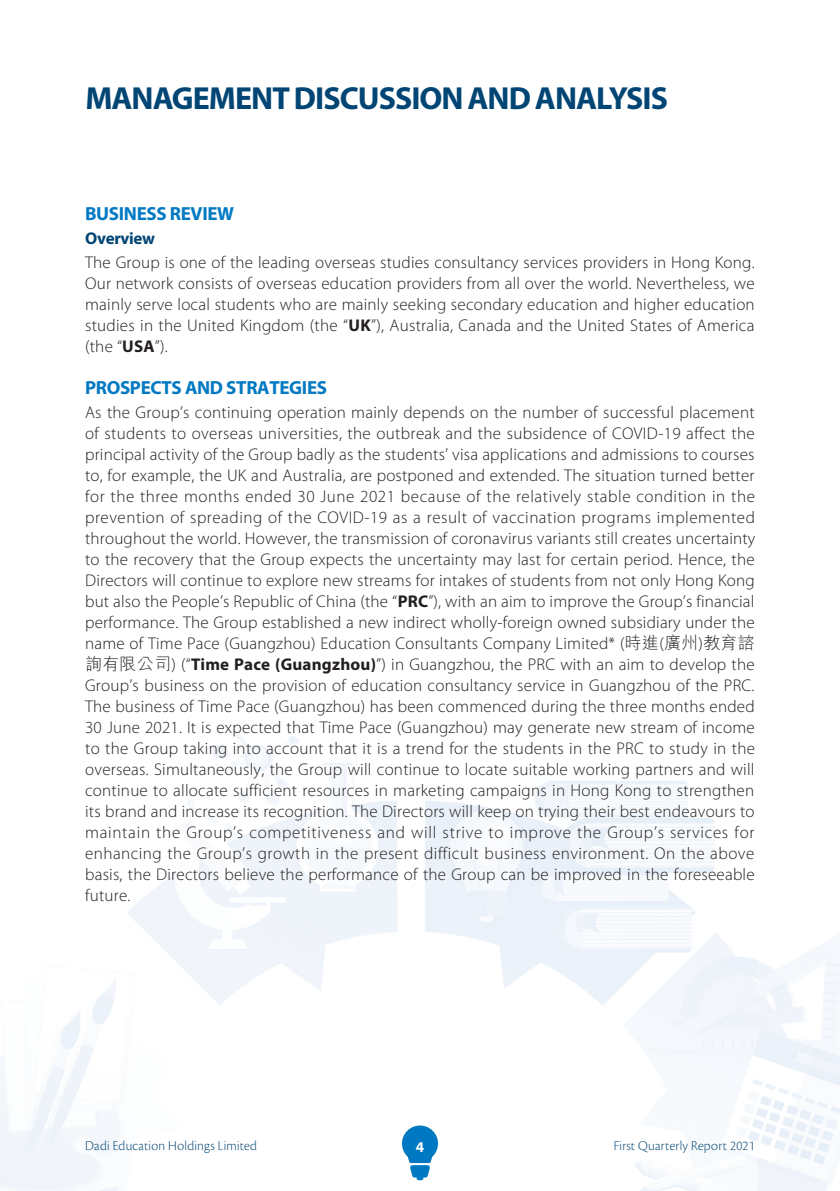
<style>
.page{position:relative;width:840px;height:1191px;background:#fff}
.page>*{position:absolute;margin:0;border:0;box-sizing:border-box;transform-origin:0 0}
.t1{font:700 32px "Myriad Pro";letter-spacing:-.03em;color:#004574}
._01_H1{font:700 19px "Myriad Pro";letter-spacing:-.02em;color:#0079c2}
._00_txt{font:300 17px/21px "Myriad Pro";letter-spacing:.015em;color:#231f20;text-align:justify}
._02_H2{font:700 17px "Myriad Pro";letter-spacing:-.02em;color:#004574}
._00_txt-2{font:700 15px "Myriad Pro";color:#fff}
.t2{font:14px "Cronos Pro Lt Disp";letter-spacing:.02em;color:#004574}
.s1{font-weight:700}
.s2{font-family:"M Hei HK"}
</style>
<div class="page">
<svg style="left:401px;top:1125px;width:37px;height:55px"></svg>
<p class="t1" style="left:85px;top:77px;width:583px">MANAGEMENT DISCUSSION AND ANALYSIS</p>
<p class="_01_H1" style="left:85px;top:201px;width:150px">BUSINESS REVIEW</p>
<p class="_02_H2" style="left:85px;top:227px;width:72px">Overview</p>
<p class="_00_txt" style="left:85px;top:251px;width:670px">The Group is one of the leading overseas studies consultancy services providers in Hong Kong.<br>Our network consists of overseas education providers from all over the world. Nevertheless, we mainly serve local students who are mainly seeking secondary education and higher education studies in the United Kingdom (the “<span class="s1">UK</span>”), Australia, Canada and the United States of America (the “<span class="s1">USA</span>”).</p>
<p class="_01_H1" style="left:85px;top:375px;width:243px">PROSPECTS AND STRATEGIES</p>
<p class="_00_txt" style="left:85px;top:401px;width:671px">As the Group’s continuing operation mainly depends on the number of successful placement of students to overseas universities, the outbreak and the subsidence of COVID-19 affect the principal activity of the Group badly as the students’ visa applications and admissions to courses to, for example, the UK and Australia, are postponed and extended. The situation turned better for the three months ended 30 June 2021 because of the relatively stable condition in the prevention of spreading of the COVID-19 as a result of vaccination programs implemented throughout the world. However, the transmission of coronavirus variants still creates uncertainty to the recovery that the Group expects the uncertainty may last for certain period. Hence, the Directors will continue to explore new streams for intakes of students from not only Hong Kong but also the People’s Republic of China (the “<span class="s1">PRC</span>”), with an aim to improve the Group’s financial performance. The Group established a new indirect wholly-foreign owned subsidiary under the name of Time Pace (Guangzhou) Education Consultants Company Limited* (<span class="s2">時進</span>(<span class="s2">廣州</span>)<span class="s2">教育諮詢有限公司</span>) (“<span class="s1">Time Pace (Guangzhou)</span>”) in Guangzhou, the PRC with an aim to develop the Group’s business on the provision of education consultancy service in Guangzhou of the PRC.<br>The business of Time Pace (Guangzhou) has been commenced during the three months ended 30 June 2021. It is expected that Time Pace (Guangzhou) may generate new stream of income to the Group taking into account that it is a trend for the students in the PRC to study in the overseas. Simultaneously, the Group will continue to locate suitable working partners and will continue to allocate sufficient resources in marketing campaigns in Hong Kong to strengthen its brand and increase its recognition. The Directors will keep on trying their best endeavours to maintain the Group’s competitiveness and will strive to improve the Group’s services for enhancing the Group’s growth in the present difficult business environment. On the above basis, the Directors believe the performance of the Group can be improved in the foreseeable future.</p>
<p class="t2" style="left:85px;top:1138px;width:173px">Dadi Education Holdings Limited</p>
<p class="_00_txt-2" style="left:415px;top:1137px;width:10px">4</p>
<p class="t2" style="left:613px;top:1138px;width:143px">First Quarterly Report 2021</p>
</div>
